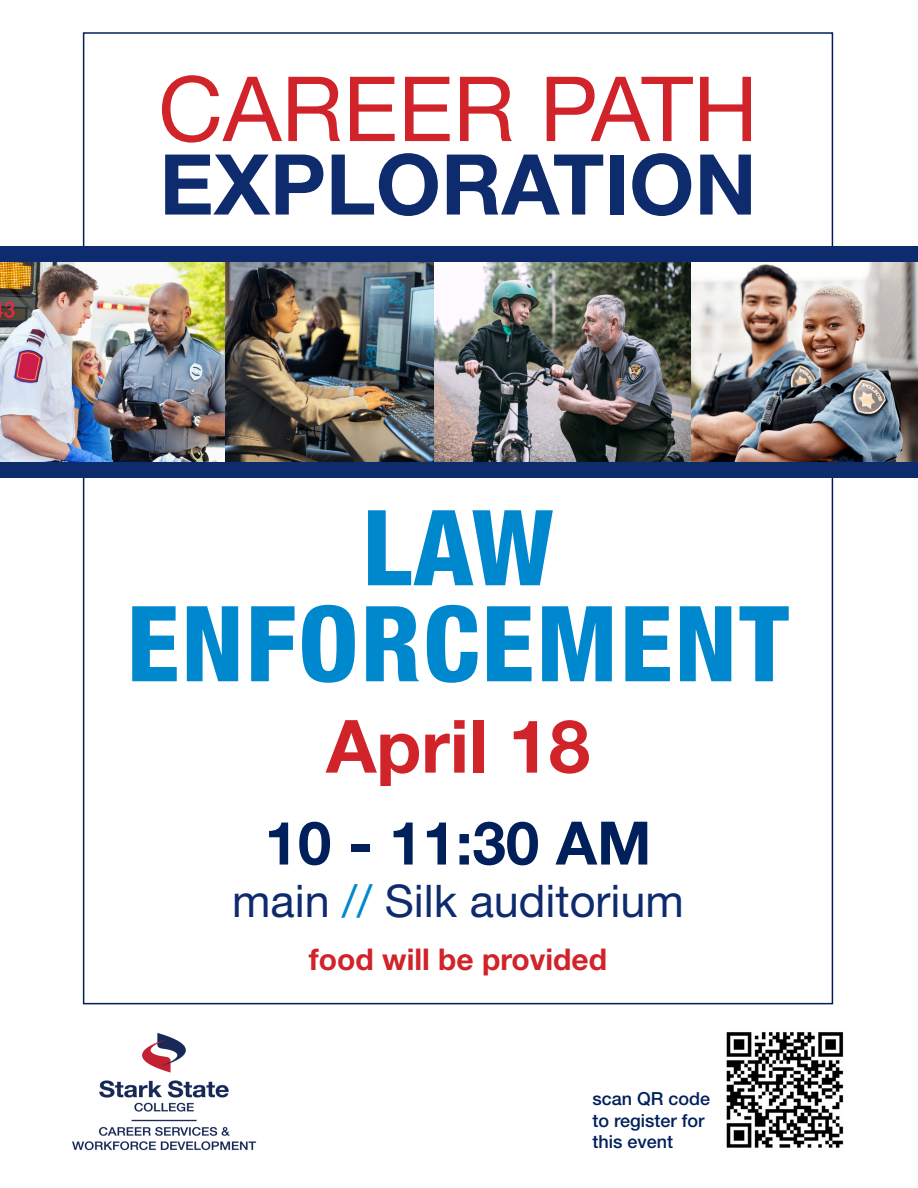
<style>
.page{position:relative;width:918px;height:1188px;background:#fff}
.page>*{position:absolute;margin:0;border:0;box-sizing:border-box;transform-origin:0 0}
.t1{font:800 condensed 105px "Helvetica Neue LT Std";letter-spacing:.02em;color:#0088ce}
.t2{font:90px "Helvetica Neue LT Std";color:#d1232a}
.t3{font:700 84px "Helvetica Neue LT Std";color:#0d2b6d}
.t4{font:700 73.5px "Helvetica Neue LT Std";color:#d1232a}
.t5{font:700 60px "Helvetica Neue LT Std";color:#00205b}
.t6{font:45px "Helvetica Neue LT Std";color:#0d2b6d}
.t7{font:700 30px "Helvetica Neue LT Std";color:#d1232a}
.t8{font:500 18px/21.6px "Helvetica Neue LT Std";color:#00205b}
.s1{color:#0088ce}
</style>
<div class="page">
<img style="left:0;top:262px;width:226px;height:201px">
<img style="left:691px;top:262px;width:227px;height:201px">
<img style="left:226px;top:262px;width:209px;height:201px">
<img style="left:435px;top:262px;width:256px;height:201px">
<div style="left:0;top:246px;width:918px;height:16px;background:#0d2b6d"></div>
<div style="left:0;top:463px;width:918px;height:15px;background:#0d2b6d"></div>
<img style="left:726px;top:1032px;width:118px;height:116px">
<img style="left:72px;top:1032px;width:185px;height:119px">
<p class="t2" style="left:158px;top:55px;width:601px">CAREER PATH</p>
<p class="t3" style="left:159px;top:133px;width:599px">EXPLORATION</p>
<p class="t1" style="left:363px;top:483px;width:192px">LAW</p>
<p class="t1" style="left:127px;top:579px;width:664px">ENFORCEMENT</p>
<p class="t4" style="left:326px;top:701px;width:265px">April 18</p>
<p class="t5" style="left:265px;top:806px;width:388px">10 - 11:30 AM</p>
<p class="t6" style="left:232px;top:874px;width:453px">main <span class="s1">//</span> Silk auditorium</p>
<p class="t7" style="left:309px;top:940px;width:300px">food will be provided</p>
<p class="t8" style="left:592px;top:1088px;width:119px">scan QR code to register for this event</p>
</div>
